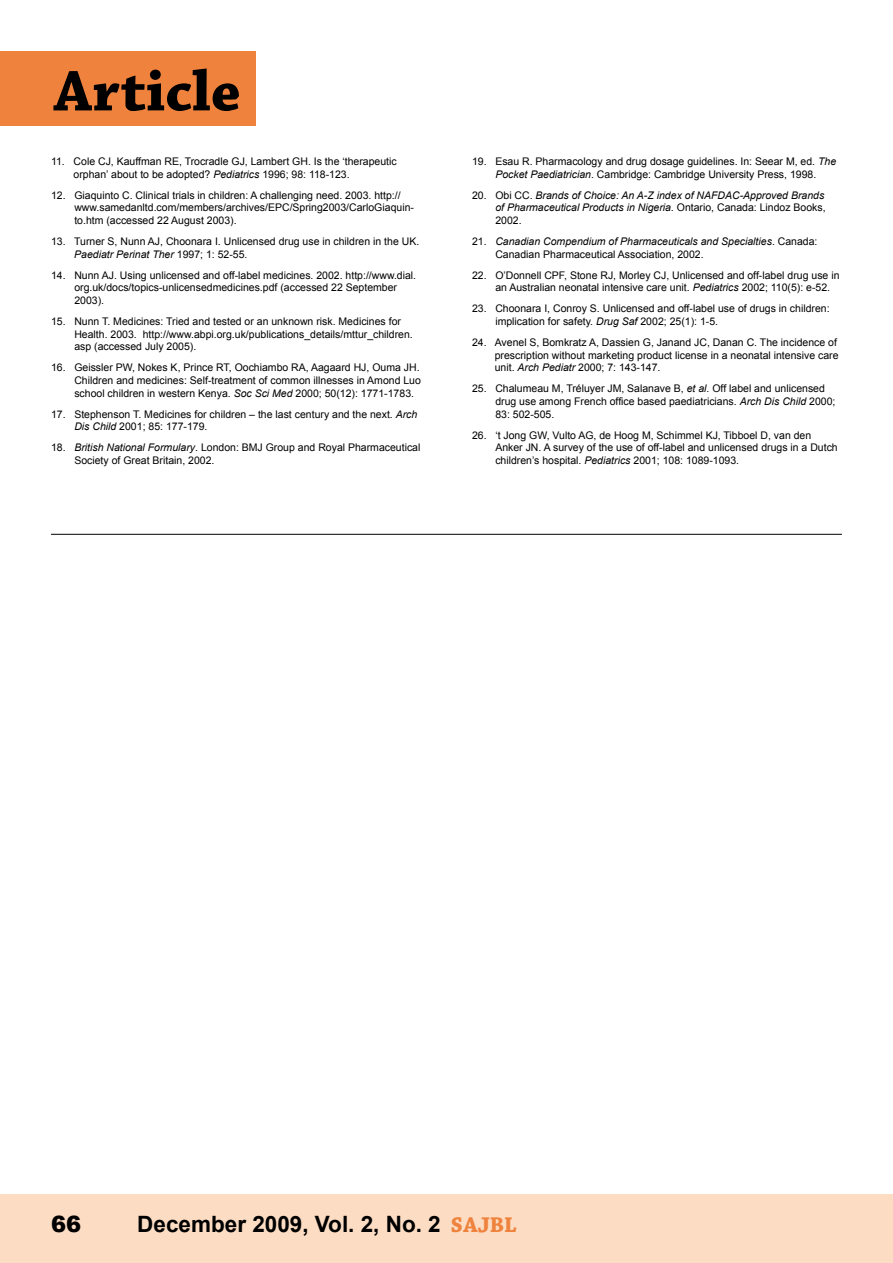
<style>
.page{position:relative;width:893px;height:1263px;background:#fff}
.page>*{position:absolute;margin:0;border:0;box-sizing:border-box;transform-origin:0 0}
.t1{font:700 60px "Chaparral Pro";color:#000}
.t2{font:700 22.5px "Arial";color:#000}
.t3{font:900 22.5px "Arial";color:#000}
.t4{font:10.5px/12.6px "Arial";color:#000}
.t5{font:italic 10.5px/12.6px "Arial";color:#000}
.s1{font-style:italic}
.s2{font-style:normal}
.s3{font-family:"Chaparral Pro";color:#ef833d}
</style>
<div class="page">
<div style="left:0;top:51px;width:255px;height:74px;background:#ef833d"></div>
<hr style="left:51px;top:534px;width:791px;height:1px;background:#000">
<div style="left:0;top:1195px;width:893px;height:68px;background:#fcddc4"></div>
<h1 class="t1" style="left:54px;top:56px;width:188px">Article</h1>
<p class="t4" style="left:74px;top:155px;width:325px;text-indent:-23px">11. Cole CJ, Kauffman RE, Trocradle GJ, Lambert GH. Is the ‘therapeutic orphan’ about to be adopted? <span class="s1">Pediatrics</span> 1996; 98: 118-123.</p>
<p class="t4" style="left:74px;top:189px;width:341px;text-indent:-23px">12. Giaquinto C. Clinical trials in children: A challenging need. 2003. http:// www.samedanltd.com/members/archives/EPC/Spring2003/CarloGiaquin&shy;to.htm (accessed 22 August 2003).</p>
<p class="t4" style="left:74px;top:235px;width:347px;text-indent:-23px">13. Turner S, Nunn AJ, Choonara I. Unlicensed drug use in children in the UK.<br><span class="s1">Paediatr Perinat Ther</span> 1997; 1: 52-55.</p>
<p class="t4" style="left:74px;top:269px;width:343px;text-indent:-23px">14. Nunn AJ. Using unlicensed and off-label medicines. 2002. http://www.dial. org.uk/docs/topics-unlicensedmedicines.pdf (accessed 22 September<br>2003).</p>
<p class="t4" style="left:74px;top:315px;width:340px;text-indent:-23px">15. Nunn T. Medicines: Tried and tested or an unknown risk. Medicines for<br>Health. 2003. http://www.abpi.org.uk/publications_details/mttur_children. asp (accessed July 2005).</p>
<p class="t4" style="left:74px;top:361px;width:348px;text-indent:-23px">16. Geissler PW, Nokes K, Prince RT, Oochiambo RA, Aagaard HJ, Ouma JH.<br>Children and medicines: Self-treatment of common illnesses in Amond Luo school children in western Kenya. <span class="s1">Soc Sci Med</span> 2000; 50(12): 1771-1783.</p>
<p class="t4" style="left:74px;top:408px;width:345px;text-indent:-23px">17. Stephenson T. Medicines for children – the last century and the next. <span class="s1">Arch<br>Dis Child</span> 2001; 85: 177-179.</p>
<p class="t4" style="left:74px;top:441px;width:348px;text-indent:-23px">18. <span class="s1">British National Formulary</span>. London: BMJ Group and Royal Pharmaceutical<br>Society of Great Britain, 2002.</p>
<p class="t4" style="left:472px;top:155px;width:366px;text-align:center">19. Esau R. Pharmacology and drug dosage guidelines. In: Seear M, ed. <span class="s1">The<br>Pocket Paediatrician</span>. Cambridge: Cambridge University Press, 1998.</p>
<p class="t5" style="left:495px;top:189px;width:332px;text-indent:-23px"><span class="s2">20. Obi CC.</span> Brands of Choice: An A-Z index of NAFDAC-Approved Brands of Pharmaceutical Products in Nigeria. <span class="s2">Ontario, Canada: Lindoz Books,<br>2002.</span></p>
<p class="t4" style="left:495px;top:235px;width:324px;text-indent:-23px">21. <span class="s1">Canadian Compendium of Pharmaceuticals and Specialties</span>. Canada:<br>Canadian Pharmaceutical Association, 2002.</p>
<p class="t4" style="left:495px;top:269px;width:346px;text-indent:-23px">22. O’Donnell CPF, Stone RJ, Morley CJ, Unlicensed and off-label drug use in an Australian neonatal intensive care unit. <span class="s1">Pediatrics</span> 2002; 110(5): e-52.</p>
<p class="t4" style="left:495px;top:302px;width:336px;text-indent:-23px">23. Choonara I, Conroy S. Unlicensed and off-label use of drugs in children: implication for safety. <span class="s1">Drug Saf</span> 2002; 25(1): 1-5.</p>
<p class="t4" style="left:495px;top:336px;width:345px;text-indent:-23px">24. Avenel S, Bomkratz A, Dassien G, Janand JC, Danan C. The incidence of prescription without marketing product license in a neonatal intensive care unit. <span class="s1">Arch Pediatr</span> 2000; 7: 143-147.</p>
<p class="t4" style="left:495px;top:382px;width:342px;text-indent:-23px">25. Chalumeau M, Tréluyer JM, Salanave B, <span class="s1">et al</span>. Off label and unlicensed drug use among French office based paediatricians. <span class="s1">Arch Dis Child</span> 2000;<br>83: 502-505.</p>
<p class="t4" style="left:495px;top:429px;width:344px;text-indent:-23px">26. ‘t Jong GW, Vulto AG, de Hoog M, Schimmel KJ, Tibboel D, van den<br>Anker JN. A survey of the use of off-label and unlicensed drugs in a Dutch children’s hospital. <span class="s1">Pediatrics</span> 2001; 108: 1089-1093.</p>
<h2 class="t3" style="left:51px;top:1211px;width:32px">66</h2>
<h2 class="t2" style="left:137px;top:1211px;width:381px">December 2009, Vol. 2, No. 2 <span class="s3">SAJBL</span></h2>
</div>
